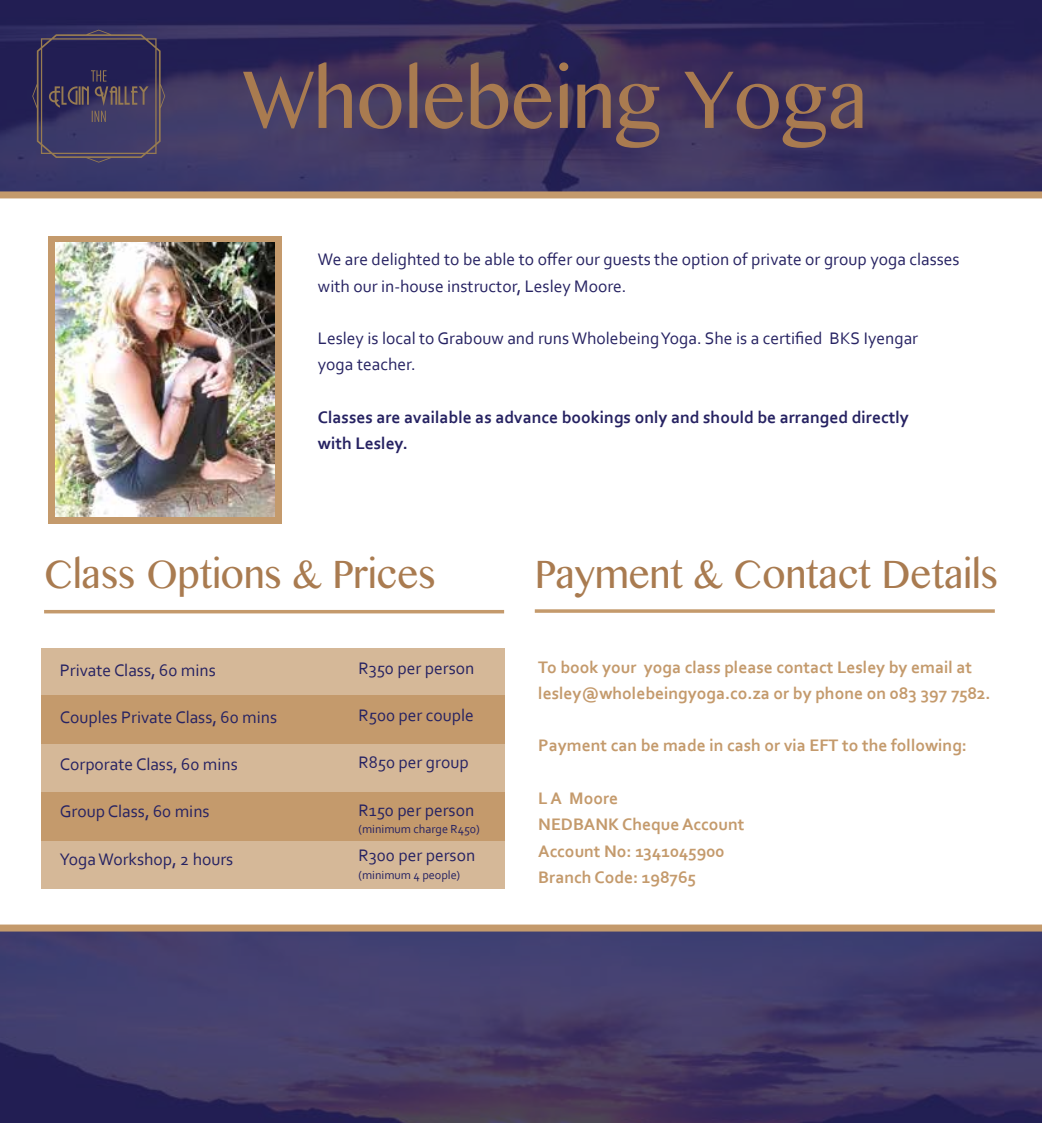
<style>
.page{position:relative;width:1042px;height:1123px;background:#fff}
.page>*{position:absolute;margin:0;border:0;box-sizing:border-box;transform-origin:0 0}
.t1{font:72.45px "Bangla MN";color:#a97b50;scale:.92 1}
.t2{font:35px "Bangla MN";color:#a97b50;scale:.92 1}
.t3{font:17.5px/26.2px "Corbel";color:#262262}
.t4{font:700 17.5px/26.2px "Corbel";color:#c49a6c}
.t5{font:700 17.5px/26.2px "Corbel";color:#262262}
.t6{font:12.25px "Corbel";color:#262262}
</style>
<div class="page">
<div style="left:48px;top:236px;width:233px;height:287px;background:#c49a6c"></div>
<div style="left:41px;top:647px;width:463px;height:49px;background:#d5b898"></div>
<div style="left:41px;top:695px;width:463px;height:48px;background:#c49a6c"></div>
<div style="left:41px;top:743px;width:463px;height:49px;background:#d5b898"></div>
<div style="left:41px;top:840px;width:463px;height:48px;background:#d5b898"></div>
<div style="left:41px;top:792px;width:463px;height:48px;background:#c49a6c"></div>
<svg style="left:0;top:0;width:1042px;height:191px;background:#372e5c"></svg>
<svg style="left:32px;top:30px;width:133px;height:133px;background:#3d365c"></svg>
<div style="left:0;top:191px;width:1042px;height:7px;background:#c49a6c"></div>
<hr style="left:44px;top:610px;width:460px;height:3px;background:#c49a6c">
<hr style="left:535px;top:609px;width:460px;height:3px;background:#c49a6c">
<svg style="left:0;top:931px;width:1042px;height:191px;background:#403a67"></svg>
<div style="left:0;top:924px;width:1042px;height:7px;background:#c49a6c"></div>
<img style="left:56px;top:243px;width:218px;height:274px">
<h1 class="t1" style="left:243px;top:45px;width:681px">Wholebeing Yoga</h1>
<p class="t3" style="left:318px;top:246px;width:643px">We are delighted to be able to offer our guests the option of private or group yoga classes with our in-house instructor, Lesley Moore.</p>
<p class="t3" style="left:318px;top:325px;width:602px">Lesley is local to Grabouw and runs Wholebeing Yoga. She is a certified BKS Iyengar yoga teacher.</p>
<p class="t5" style="left:318px;top:403px;width:592px">Classes are available as advance bookings only and should be arranged directly with Lesley.</p>
<h2 class="t2" style="left:44px;top:548px;width:427px">Class Options &amp; Prices</h2>
<p class="t3" style="left:60px;top:656px;width:157px">Private Class, 60 mins</p>
<p class="t3" style="left:60px;top:703px;width:219px">Couples Private Class, 60 mins</p>
<p class="t3" style="left:60px;top:750px;width:179px">Corporate Class, 60 mins</p>
<p class="t3" style="left:60px;top:798px;width:151px">Group Class, 60 mins</p>
<p class="t3" style="left:60px;top:845px;width:175px">Yoga Workshop, 2 hours</p>
<p class="t3" style="left:359px;top:654px;width:117px">R350 per person</p>
<p class="t3" style="left:359px;top:701px;width:117px">R500 per couple</p>
<p class="t3" style="left:359px;top:749px;width:112px">R850 per group</p>
<p class="t3" style="left:359px;top:796px;width:117px">R150 per person</p>
<p class="t6" style="left:359px;top:821px;width:123px">(minimum charge R450)</p>
<p class="t3" style="left:359px;top:841px;width:118px">R300 per person</p>
<p class="t6" style="left:359px;top:867px;width:103px">(minimum 4 people)</p>
<h2 class="t2" style="left:535px;top:548px;width:505px">Payment &amp; Contact Details</h2>
<p class="t4" style="left:538px;top:653px;width:454px">To book your yoga class please contact Lesley by email at lesley@wholebeingyoga.co.za or by phone on 083 397 7582.</p>
<p class="t4" style="left:538px;top:732px;width:430px">Payment can be made in cash or via EFT to the following:</p>
<p class="t4" style="left:538px;top:784px;width:208px">L A Moore<br>NEDBANK Cheque Account<br>Account No: 1341045900<br>Branch Code: 198765</p>
</div>
